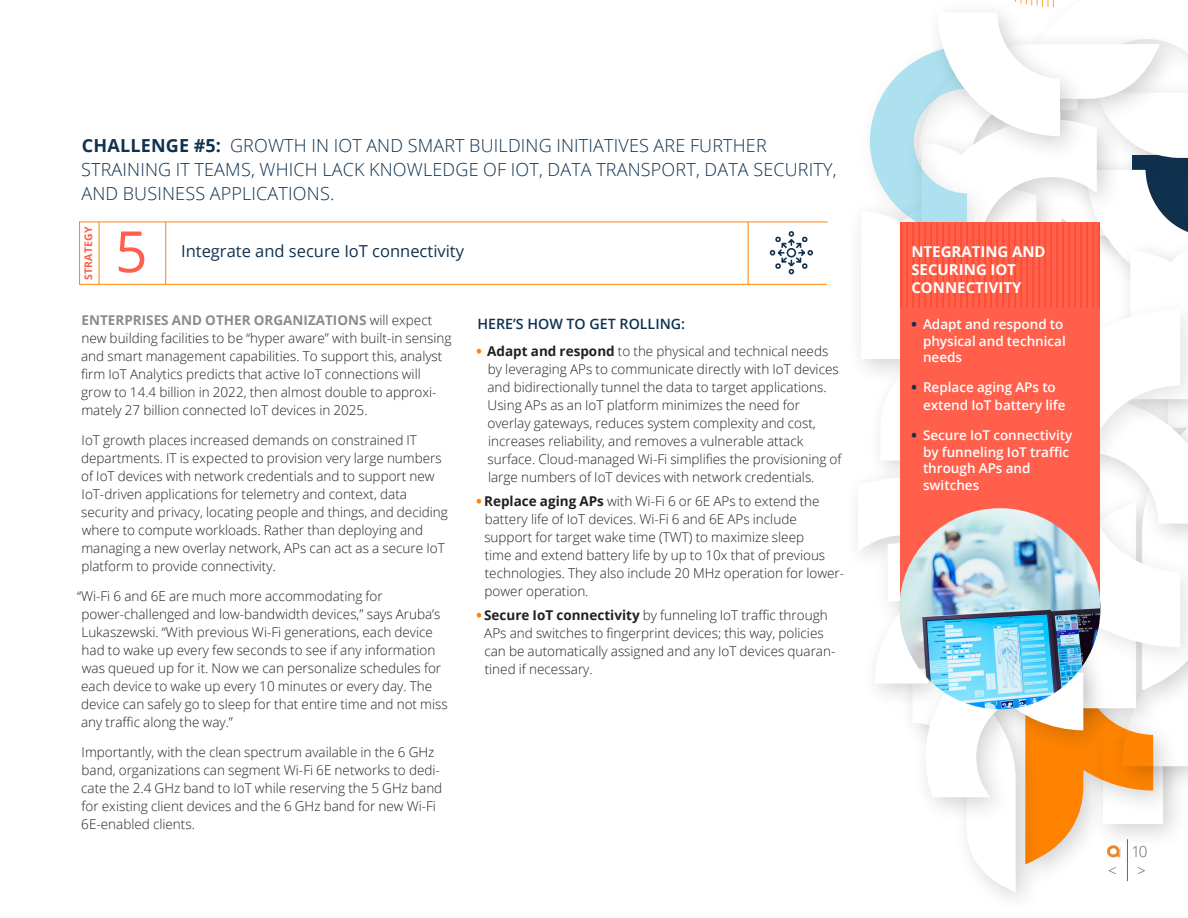
<style>
.page{position:relative;width:1188px;height:918px;background:#fff}
.page>*{position:absolute;margin:0;border:0;box-sizing:border-box;transform-origin:0 0}
.sub{font:57px "Open Sans";color:#ff5f4b}
.challenge{font:300 18px/24px "Open Sans";letter-spacing:.01em;color:#0f3250}
.strategy{font:16.5px "Open Sans";color:#0f3250}
.toc_text{font:300 15.15px "Open Sans";color:#646569}
.sidehed{font:700 15px/18px "Open Sans";color:#fff}
.how{font:600 14.25px "Open Sans";color:#0f3250}
.text{font:300 13.5px/18px "Open Sans";color:#231f20}
.sidetext{font:600 13.5px/16.5px "Open Sans";color:#fff}
.sub-2{font:700 10.5px "Open Sans";letter-spacing:.03em;color:#ff5f4b}
.s1{font-weight:700}
.s2{font-weight:700;color:#888c8e}
.s3{font-weight:800;color:#ff8300}
.s4{font-weight:800;color:#0f3250}
</style>
<div class="page">
<hr style="left:79px;top:284px;width:748px;height:1px;background:#ff8300">
<hr style="left:79px;top:222px;width:749px;height:1px;background:#ff8300">
<hr style="left:165px;top:222px;width:1px;height:63px;background:#ff8300">
<hr style="left:99px;top:222px;width:1px;height:63px;background:#ff8300">
<hr style="left:79px;top:222px;width:1px;height:63px;background:#ff8300">
<hr style="left:748px;top:222px;width:1px;height:63px;background:#ff8300">
<svg style="left:769px;top:231px;width:44px;height:44px"></svg>
<svg style="left:860px;top:0;width:328px;height:892px"></svg>
<div style="left:900px;top:223px;width:200px;height:380px;background:#ff5f4b"></div>
<hr style="left:901px;top:223px;width:1px;height:85px;background:#ff8300">
<hr style="left:907px;top:223px;width:1px;height:85px;background:#ff8300">
<hr style="left:913px;top:223px;width:1px;height:85px;background:#ff8300">
<hr style="left:919px;top:223px;width:1px;height:85px;background:#ff8300">
<hr style="left:925px;top:223px;width:1px;height:85px;background:#ff8300">
<hr style="left:931px;top:223px;width:1px;height:85px;background:#ff8300">
<hr style="left:937px;top:223px;width:1px;height:85px;background:#ff8300">
<hr style="left:943px;top:223px;width:1px;height:85px;background:#ff8300">
<hr style="left:949px;top:223px;width:1px;height:85px;background:#ff8300">
<hr style="left:955px;top:223px;width:1px;height:85px;background:#ff8300">
<hr style="left:961px;top:223px;width:1px;height:85px;background:#ff8300">
<hr style="left:967px;top:223px;width:1px;height:85px;background:#ff8300">
<hr style="left:973px;top:223px;width:1px;height:85px;background:#ff8300">
<hr style="left:979px;top:223px;width:1px;height:85px;background:#ff8300">
<hr style="left:985px;top:223px;width:1px;height:85px;background:#ff8300">
<hr style="left:991px;top:223px;width:1px;height:85px;background:#ff8300">
<hr style="left:997px;top:223px;width:1px;height:85px;background:#ff8300">
<hr style="left:1003px;top:223px;width:1px;height:85px;background:#ff8300">
<hr style="left:1009px;top:223px;width:1px;height:85px;background:#ff8300">
<hr style="left:1015px;top:223px;width:1px;height:85px;background:#ff8300">
<hr style="left:1021px;top:223px;width:1px;height:85px;background:#ff8300">
<hr style="left:1027px;top:223px;width:1px;height:85px;background:#ff8300">
<hr style="left:1033px;top:223px;width:1px;height:85px;background:#ff8300">
<hr style="left:1039px;top:223px;width:1px;height:85px;background:#ff8300">
<hr style="left:1045px;top:223px;width:1px;height:85px;background:#ff8300">
<hr style="left:1051px;top:223px;width:1px;height:85px;background:#ff8300">
<hr style="left:1057px;top:223px;width:1px;height:85px;background:#ff8300">
<hr style="left:1063px;top:223px;width:1px;height:85px;background:#ff8300">
<hr style="left:1069px;top:223px;width:1px;height:85px;background:#ff8300">
<hr style="left:1075px;top:223px;width:1px;height:85px;background:#ff8300">
<hr style="left:1081px;top:223px;width:1px;height:85px;background:#ff8300">
<hr style="left:1087px;top:223px;width:1px;height:85px;background:#ff8300">
<hr style="left:1093px;top:223px;width:1px;height:85px;background:#ff8300">
<hr style="left:1099px;top:223px;width:1px;height:85px;background:#ff8300">
<img style="left:899px;top:508px;width:201px;height:201px;border-radius:100px">
<p class="challenge" style="left:81px;top:133px;width:757px"><span class="s1">CHALLENGE #5:</span> GROWTH IN IOT AND SMART BUILDING INITIATIVES ARE FURTHER<br>STRAINING IT TEAMS, WHICH LACK KNOWLEDGE OF IOT, DATA TRANSPORT, DATA SECURITY,<br>AND BUSINESS APPLICATIONS.</p>
<p class="sub-2" style="left:81px;top:280px;width:56px;rotate:-90deg">STRATEGY</p>
<p class="sub" style="left:115px;top:212px;width:34px">5</p>
<p class="strategy" style="left:181px;top:240px;width:284px">Integrate and secure IoT connectivity</p>
<p class="text" style="left:81px;top:311px;width:372px"><span class="s2">ENTERPRISES AND OTHER ORGANIZATIONS</span> will expect new building facilities to be “hyper aware” with built-in sensing and smart management capabilities. To support this, analyst firm IoT Analytics predicts that active IoT connections will grow to 14.4 billion in 2022, then almost double to approxi&shy;mately 27 billion connected IoT devices in 2025.</p>
<p class="text" style="left:81px;top:431px;width:368px">IoT growth places increased demands on constrained IT departments. IT is expected to provision very large numbers of IoT devices with network credentials and to support new IoT-driven applications for telemetry and context, data security and privacy, locating people and things, and deciding where to compute workloads. Rather than deploying and managing a new overlay network, APs can act as a secure IoT platform to provide connectivity.</p>
<p class="text" style="left:81px;top:587px;width:368px;text-indent:-4px">“Wi-Fi 6 and 6E are much more accommodating for power-challenged and low-bandwidth devices,” says Aruba’s Lukaszewski. “With previous Wi-Fi generations, each device had to wake up every few seconds to see if any information was queued up for it. Now we can personalize schedules for each device to wake up every 10 minutes or every day. The device can safely go to sleep for that entire time and not miss any traffic along the way.”</p>
<p class="text" style="left:81px;top:743px;width:363px">Importantly, with the clean spectrum available in the 6 GHz band, organizations can segment Wi-Fi 6E networks to dedi&shy;cate the 2.4 GHz band to IoT while reserving the 5 GHz band for existing client devices and the 6 GHz band for new Wi-Fi 6E-enabled clients.</p>
<p class="how" style="left:477px;top:314px;width:209px">HERE’S HOW TO GET ROLLING:</p>
<p class="text" style="left:487px;top:342px;width:356px;text-indent:-11px"><span class="s3">•</span> <span class="s1">Adapt and respond</span> to the physical and technical needs by leveraging APs to communicate directly with IoT devices and bidirectionally tunnel the data to target applications.<br>Using APs as an IoT platform minimizes the need for overlay gateways, reduces system complexity and cost, increases reliability, and removes a vulnerable attack surface. Cloud-managed Wi-Fi simplifies the provisioning of large numbers of IoT devices with network credentials.</p>
<p class="text" style="left:484px;top:492px;width:361px;text-indent:-8px"><span class="s3">•</span> <span class="s1">Replace aging APs</span> with Wi-Fi 6 or 6E APs to extend the battery life of IoT devices. Wi-Fi 6 and 6E APs include support for target wake time (TWT) to maximize sleep<br>time and extend battery life by up to 10x that of previous technologies. They also include 20 MHz operation for lower&shy;power operation.</p>
<p class="text" style="left:484px;top:606px;width:353px;text-indent:-8px"><span class="s3">•</span> <span class="s1">Secure IoT connectivity</span> by funneling IoT traffic through APs and switches to fingerprint devices; this way, policies can be automatically assigned and any IoT devices quaran&shy;tined if necessary.</p>
<p class="sidehed" style="left:911px;top:243px;width:136px">NTEGRATING AND<br>SECURING IOT<br>CONNECTIVITY</p>
<p class="sidetext" style="left:923px;top:316px;width:144px;text-indent:-12px"><span class="s4">•</span> Adapt and respond to physical and technical needs</p>
<p class="sidetext" style="left:923px;top:378px;width:144px;line-height:18px;text-indent:-12px"><span class="s4">•</span> Replace aging APs to extend IoT battery life</p>
<p class="sidetext" style="left:923px;top:427px;width:151px;text-indent:-12px"><span class="s4">•</span> Secure IoT connectivity by funneling IoT traffic through APs and switches</p>
<p class="toc_text" style="left:1132px;top:841px;width:17px">10</p>
<p class="toc_text" style="left:1108px;top:860px;width:10px">&lt;</p>
<p class="toc_text" style="left:1137px;top:860px;width:10px">&gt;</p>
</div>
